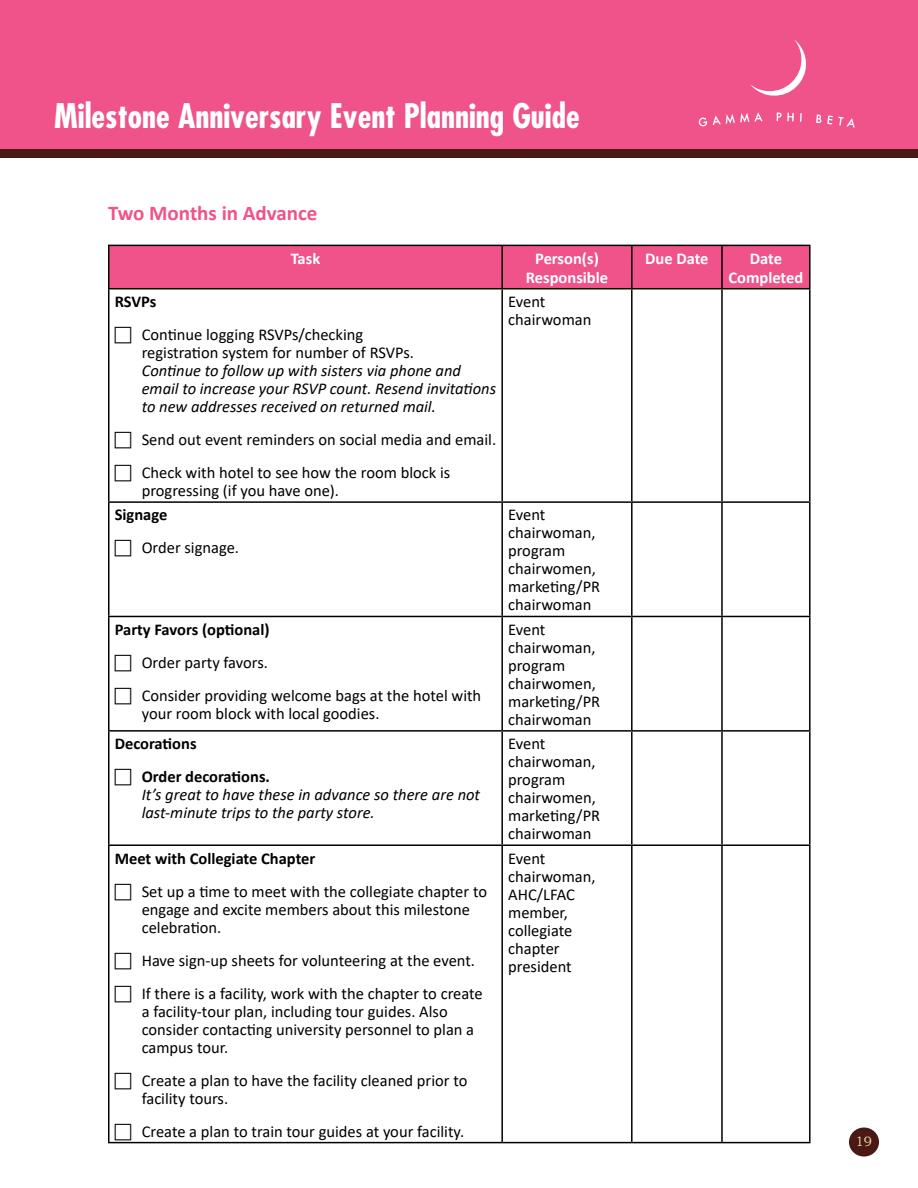
<style>
.page{position:relative;width:918px;height:1188px;background:#fff}
.page>*{position:absolute;margin:0;border:0;box-sizing:border-box;transform-origin:0 0}
.t1{font:700 condensed 33px "Futura Std";color:#fff}
.t2{font:700 21px "Calibri";color:#ef5389}
.t3{font:16.5px/18px "Calibri";color:#000}
.t4{font:italic 16.5px/18px "Calibri";color:#000}
.t5{font:700 16.5px/33px "Calibri";color:#000}
.t6{font:700 16.5px/19px "Calibri";color:#fff;text-align:center}
.t7{font:13.5px "Bookman Old Style";color:#e8d3a5}
</style>
<div class="page">
<div style="left:0;top:0;width:918px;height:158px;background:#ef5389"></div>
<svg style="left:750px;top:39px;width:56px;height:57px"></svg>
<svg style="left:698px;top:117px;width:9px;height:10px"></svg>
<svg style="left:800px;top:113px;width:2px;height:9px"></svg>
<svg style="left:713px;top:112px;width:50px;height:13px"></svg>
<svg style="left:777px;top:113px;width:17px;height:8px"></svg>
<svg style="left:816px;top:114px;width:5px;height:9px"></svg>
<svg style="left:827px;top:116px;width:28px;height:12px"></svg>
<div style="left:0;top:149px;width:918px;height:9px;background:#4a1913"></div>
<div style="left:849px;top:1128px;width:30px;height:29px;background:#4a1913;border-radius:50%"></div>
<div style="left:110px;top:246px;width:699px;height:42px;background:#ef5389"></div>
<hr style="left:108px;top:245px;width:394px;height:1px;background:#000">
<hr style="left:108px;top:246px;width:2px;height:42px;background:#000">
<hr style="left:502px;top:245px;width:130px;height:1px;background:#000">
<hr style="left:501px;top:246px;width:2px;height:42px;background:#000">
<hr style="left:632px;top:245px;width:90px;height:1px;background:#000">
<hr style="left:631px;top:246px;width:2px;height:42px;background:#000">
<hr style="left:722px;top:245px;width:89px;height:1px;background:#000">
<hr style="left:721px;top:246px;width:2px;height:42px;background:#000">
<hr style="left:809px;top:246px;width:2px;height:42px;background:#000">
<hr style="left:108px;top:288px;width:394px;height:1px;background:#000">
<hr style="left:108px;top:289px;width:2px;height:212px;background:#000">
<hr style="left:502px;top:288px;width:130px;height:1px;background:#000">
<hr style="left:501px;top:289px;width:2px;height:212px;background:#000">
<hr style="left:632px;top:288px;width:90px;height:1px;background:#000">
<hr style="left:631px;top:289px;width:2px;height:212px;background:#000">
<hr style="left:722px;top:288px;width:89px;height:1px;background:#000">
<hr style="left:721px;top:289px;width:2px;height:212px;background:#000">
<hr style="left:809px;top:289px;width:2px;height:212px;background:#000">
<hr style="left:108px;top:501px;width:394px;height:2px;background:#000">
<hr style="left:108px;top:503px;width:2px;height:113px;background:#000">
<hr style="left:502px;top:501px;width:130px;height:2px;background:#000">
<hr style="left:501px;top:503px;width:2px;height:113px;background:#000">
<hr style="left:632px;top:501px;width:90px;height:2px;background:#000">
<hr style="left:631px;top:503px;width:2px;height:113px;background:#000">
<hr style="left:722px;top:501px;width:89px;height:2px;background:#000">
<hr style="left:721px;top:503px;width:2px;height:113px;background:#000">
<hr style="left:809px;top:503px;width:2px;height:113px;background:#000">
<hr style="left:108px;top:616px;width:394px;height:1px;background:#000">
<hr style="left:108px;top:617px;width:2px;height:113px;background:#000">
<hr style="left:502px;top:616px;width:130px;height:1px;background:#000">
<hr style="left:501px;top:617px;width:2px;height:113px;background:#000">
<hr style="left:632px;top:616px;width:90px;height:1px;background:#000">
<hr style="left:631px;top:617px;width:2px;height:113px;background:#000">
<hr style="left:722px;top:616px;width:89px;height:1px;background:#000">
<hr style="left:721px;top:617px;width:2px;height:113px;background:#000">
<hr style="left:809px;top:617px;width:2px;height:113px;background:#000">
<hr style="left:108px;top:730px;width:394px;height:2px;background:#000">
<hr style="left:108px;top:732px;width:2px;height:112px;background:#000">
<hr style="left:502px;top:730px;width:130px;height:2px;background:#000">
<hr style="left:501px;top:732px;width:2px;height:112px;background:#000">
<hr style="left:632px;top:730px;width:90px;height:2px;background:#000">
<hr style="left:631px;top:732px;width:2px;height:112px;background:#000">
<hr style="left:722px;top:730px;width:89px;height:2px;background:#000">
<hr style="left:721px;top:732px;width:2px;height:112px;background:#000">
<hr style="left:809px;top:732px;width:2px;height:112px;background:#000">
<hr style="left:108px;top:844px;width:394px;height:2px;background:#000">
<hr style="left:108px;top:846px;width:2px;height:296px;background:#000">
<hr style="left:502px;top:844px;width:130px;height:2px;background:#000">
<hr style="left:501px;top:846px;width:2px;height:296px;background:#000">
<hr style="left:632px;top:844px;width:90px;height:2px;background:#000">
<hr style="left:631px;top:846px;width:2px;height:296px;background:#000">
<hr style="left:722px;top:844px;width:89px;height:2px;background:#000">
<hr style="left:721px;top:846px;width:2px;height:296px;background:#000">
<hr style="left:809px;top:846px;width:2px;height:296px;background:#000">
<hr style="left:108px;top:1142px;width:394px;height:1px;background:#000">
<hr style="left:502px;top:1142px;width:130px;height:1px;background:#000">
<hr style="left:632px;top:1142px;width:90px;height:1px;background:#000">
<hr style="left:722px;top:1142px;width:89px;height:1px;background:#000">
<h1 class="t1" style="left:54px;top:95px;width:527px">Milestone Anniversary Event Planning Guide</h1>
<p class="t2" style="left:108px;top:198px;width:211px">Two Months in Advance</p>
<p class="t6" style="left:291px;top:249px;width:31px">Task</p>
<p class="t6" style="left:526px;top:249px;width:84px">Person(s)<br>Responsible</p>
<p class="t6" style="left:645px;top:249px;width:65px">Due Date</p>
<p class="t6" style="left:728px;top:249px;width:76px">Date<br>Completed</p>
<p class="t5" style="left:115px;top:285px;width:43px">RSVPs</p>
<p class="t3" style="left:142px;top:325px;width:274px">Continue logging RSVPs/checking registration system for number of RSVPs.</p>
<p class="t4" style="left:142px;top:361px;width:356px">Continue to follow up with sisters via phone and email to increase your RSVP count. Resend invitations to new addresses received on returned mail.</p>
<p class="t3" style="left:142px;top:423px;width:356px;line-height:33px">Send out event reminders on social media and email.<br>Check with hotel to see how the room block is</p>
<p class="t3" style="left:142px;top:481px;width:199px">progressing (if you have one).</p>
<p class="t3" style="left:508px;top:292px;width:85px">Event chairwoman</p>
<p class="t5" style="left:115px;top:498px;width:54px">Signage</p>
<p class="t3" style="left:142px;top:539px;width:99px">Order signage.</p>
<p class="t5" style="left:115px;top:613px;width:156px">Party Favors (optional)</p>
<p class="t3" style="left:142px;top:645px;width:341px;line-height:33px">Order party favors.<br>Consider providing welcome bags at the hotel with</p>
<p class="t3" style="left:142px;top:704px;width:239px">your room block with local goodies.</p>
<p class="t5" style="left:142px;top:727px;width:130px;text-indent:-27px">Decorations<br>Order decorations.</p>
<p class="t4" style="left:142px;top:785px;width:340px">It’s great to have these in advance so there are not last-minute trips to the party store.</p>
<p class="t5" style="left:115px;top:841px;width:202px">Meet with Collegiate Chapter</p>
<p class="t3" style="left:142px;top:882px;width:347px">Set up a time to meet with the collegiate chapter to engage and excite members about this milestone celebration.</p>
<p class="t3" style="left:142px;top:943px;width:343px;line-height:33px">Have sign-up sheets for volunteering at the event.<br>If there is a facility, work with the chapter to create</p>
<p class="t3" style="left:142px;top:1002px;width:334px">a facility-tour plan, including tour guides. Also consider contacting university personnel to plan a campus tour.</p>
<p class="t3" style="left:142px;top:1071px;width:327px">Create a plan to have the facility cleaned prior to facility tours.</p>
<p class="t3" style="left:142px;top:1122px;width:324px">Create a plan to train tour guides at your facility.</p>
<p class="t3" style="left:508px;top:506px;width:94px">Event chairwoman, program chairwomen, marketing/PR chairwoman</p>
<p class="t3" style="left:508px;top:620px;width:94px">Event chairwoman, program chairwomen, marketing/PR chairwoman</p>
<p class="t3" style="left:508px;top:734px;width:94px">Event chairwoman, program chairwomen, marketing/PR chairwoman</p>
<p class="t3" style="left:508px;top:849px;width:89px">Event chairwoman,<br>AHC/LFAC member, collegiate chapter president</p>
<p class="t7" style="left:856px;top:1133px;width:18px">19</p>
</div>
